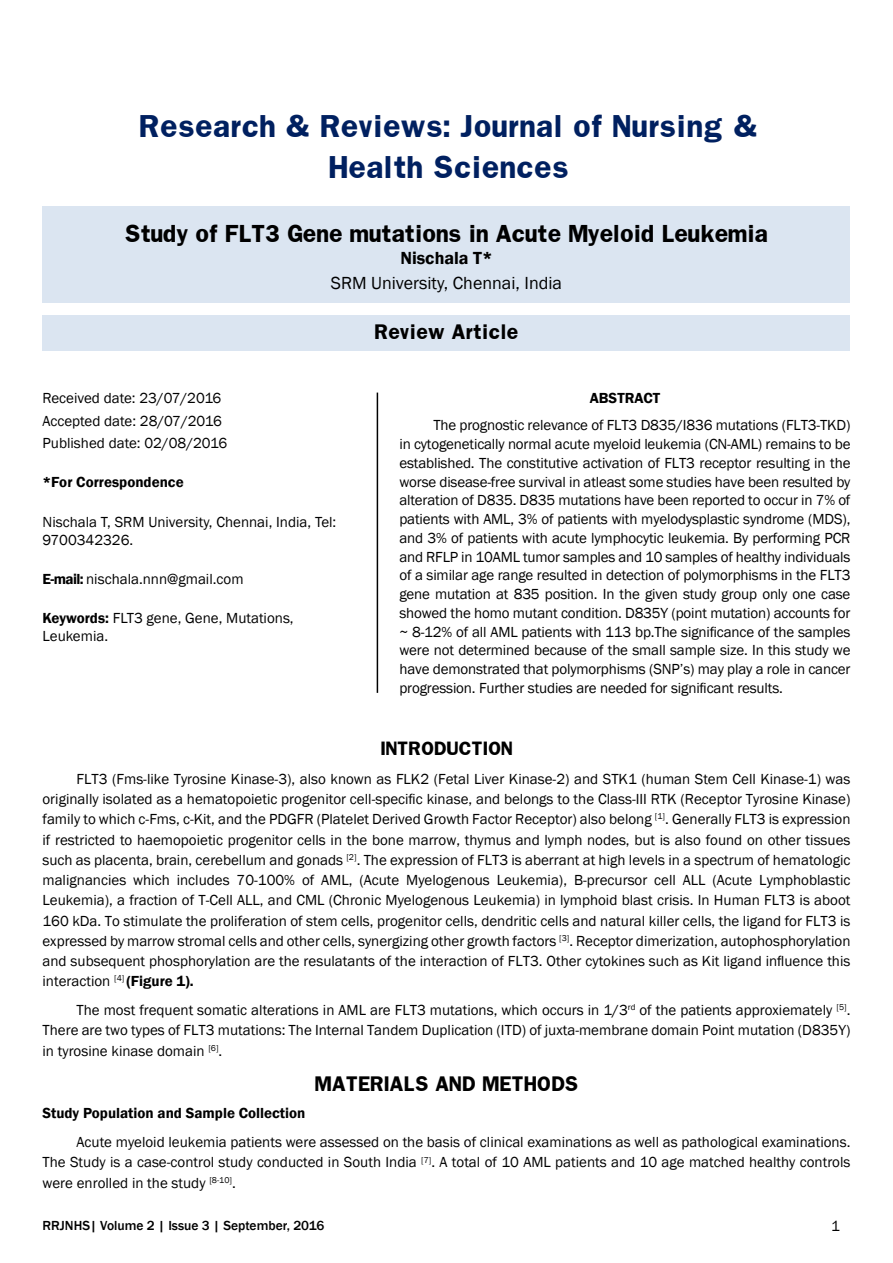
<style>
.page{position:relative;width:893px;height:1263px;background:#fff}
.page>*{position:absolute;margin:0;border:0;box-sizing:border-box;transform-origin:0 0}
.t1{font:700 27px/40.5px "Franklin";color:#002060;text-align:center}
.t2{font:700 21px "Franklin";letter-spacing:-.02em;color:#000}
.t3{font:700 18px "Franklin";color:#000}
.t4{font:18px "Franklin Gothic";color:#000}
.t5{font:600 18px "Franklin Gothic";color:#000}
.t6{font:700 16.5px "Franklin";color:#000}
.t7{font:15px/20.2px "Franklin Gothic";color:#000;text-align:justify}
.t8{font:600 15px "Franklin Gothic";color:#000}
.t9{font:500 13.5px "Franklin Gothic";color:#000}
.s1{font-weight:600}
</style>
<div class="page">
<div style="left:43px;top:206px;width:807px;height:96px;background:#dbe5f1"></div>
<div style="left:43px;top:315px;width:807px;height:35px;background:#dbe5f1"></div>
<hr style="left:377px;top:393px;width:1px;height:300px;background:#000">
<h1 class="t1" style="left:139px;top:106px;width:620px">Research &amp; Reviews: Journal of Nursing &amp;<br>Health Sciences</h1>
<h2 class="t2" style="left:125px;top:219px;width:645px">Study of FLT3 Gene mutations in Acute Myeloid Leukemia</h2>
<p class="t5" style="left:400px;top:247px;width:94px">Nischala T*</p>
<p class="t4" style="left:331px;top:272px;width:233px">SRM University, Chennai, India</p>
<p class="t3" style="left:374px;top:319px;width:146px">Review Article</p>
<p class="t7" style="left:43px;top:387px;width:186px;line-height:22.5px;text-align:left">Received date: 23/07/2016<br>Accepted date: 28/07/2016<br>Published date: 02/08/2016</p>
<p class="t8" style="left:43px;top:473px;width:143px">*For Correspondence</p>
<p class="t7" style="left:43px;top:513px;width:295px;line-height:18px">Nischala T, SRM University, Chennai, India, Tel:<br>9700342326.</p>
<p class="t7" style="left:43px;top:569px;width:203px"><span class="s1">E-mail:</span> nischala.nnn@gmail.com</p>
<p class="t7" style="left:43px;top:609px;width:253px;line-height:18px"><span class="s1">Keywords:</span> FLT3 gene, Gene, Mutations,<br>Leukemia.</p>
<p class="t8" style="left:590px;top:389px;width:72px">ABSTRACT</p>
<p class="t7" style="left:399px;top:416px;width:453px;line-height:18.8px;text-indent:34px">The prognostic relevance of FLT3 D835/I836 mutations (FLT3-TKD) in cytogenetically normal acute myeloid leukemia (CN-AML) remains to be established. The constitutive activation of FLT3 receptor resulting in the worse disease-free survival in atleast some studies have been resulted by alteration of D835. D835 mutations have been reported to occur in 7% of patients with AML, 3% of patients with myelodysplastic syndrome (MDS), and 3% of patients with acute lymphocytic leukemia. By performing PCR and RFLP in 10AML tumor samples and 10 samples of healthy individuals of a similar age range resulted in detection of polymorphisms in the FLT3 gene mutation at 835 position. In the given study group only one case showed the homo mutant condition. D835Y (point mutation) accounts for ~ 8-12% of all AML patients with 113 bp.The significance of the samples were not determined because of the small sample size. In this study we have demonstrated that polymorphisms (SNP’s) may play a role in cancer progression. Further studies are needed for significant results.</p>
<p class="t6" style="left:380px;top:737px;width:134px">INTRODUCTION</p>
<p class="t7" style="left:43px;top:769px;width:809px;text-indent:34px">FLT3 (Fms-like Tyrosine Kinase-3), also known as FLK2 (Fetal Liver Kinase-2) and STK1 (human Stem Cell Kinase-1) was originally isolated as a hematopoietic progenitor cell-specific kinase, and belongs to the Class-III RTK (Receptor Tyrosine Kinase) family to which c-Fms, c-Kit, and the PDGFR (Platelet Derived Growth Factor Receptor) also belong <sup>[1]</sup>. Generally FLT3 is expression if restricted to haemopoietic progenitor cells in the bone marrow, thymus and lymph nodes, but is also found on other tissues such as placenta, brain, cerebellum and gonads <sup>[2]</sup>. The expression of FLT3 is aberrant at high levels in a spectrum of hematologic malignancies which includes 70-100% of AML, (Acute Myelogenous Leukemia), B-precursor cell ALL (Acute Lymphoblastic Leukemia), a fraction of T-Cell ALL, and CML (Chronic Myelogenous Leukemia) in lymphoid blast crisis. In Human FLT3 is aboot 160 kDa. To stimulate the proliferation of stem cells, progenitor cells, dendritic cells and natural killer cells, the ligand for FLT3 is expressed by marrow stromal cells and other cells, synergizing other growth factors <sup>[3]</sup>. Receptor dimerization, autophosphorylation and subsequent phosphorylation are the resulatants of the interaction of FLT3. Other cytokines such as Kit ligand influence this interaction <sup>[4]</sup> <span class="s1">(Figure 1).</span></p>
<p class="t7" style="left:43px;top:1000px;width:809px;text-indent:34px">The most frequent somatic alterations in AML are FLT3 mutations, which occurs in 1/3<sup>rd</sup> of the patients approxiemately <sup>[5]</sup>.<br>There are two types of FLT3 mutations: The Internal Tandem Duplication (ITD) of juxta-membrane domain Point mutation (D835Y) in tyrosine kinase domain <sup>[6]</sup>.</p>
<p class="t3" style="left:314px;top:1071px;width:266px">MATERIALS AND METHODS</p>
<p class="t8" style="left:43px;top:1104px;width:264px">Study Population and Sample Collection</p>
<p class="t7" style="left:43px;top:1132px;width:809px;text-indent:34px">Acute myeloid leukemia patients were assessed on the basis of clinical examinations as well as pathological examinations.<br>The Study is a case-control study conducted in South India <sup>[7]</sup>. A total of 10 AML patients and 10 age matched healthy controls were enrolled in the study <sup>[8-10]</sup>.</p>
<p class="t9" style="left:43px;top:1217px;width:283px">RRJNHS| Volume 2 | Issue 3 | September, 2016</p>
<p class="t7" style="left:831px;top:1216px;width:10px">1</p>
</div>
